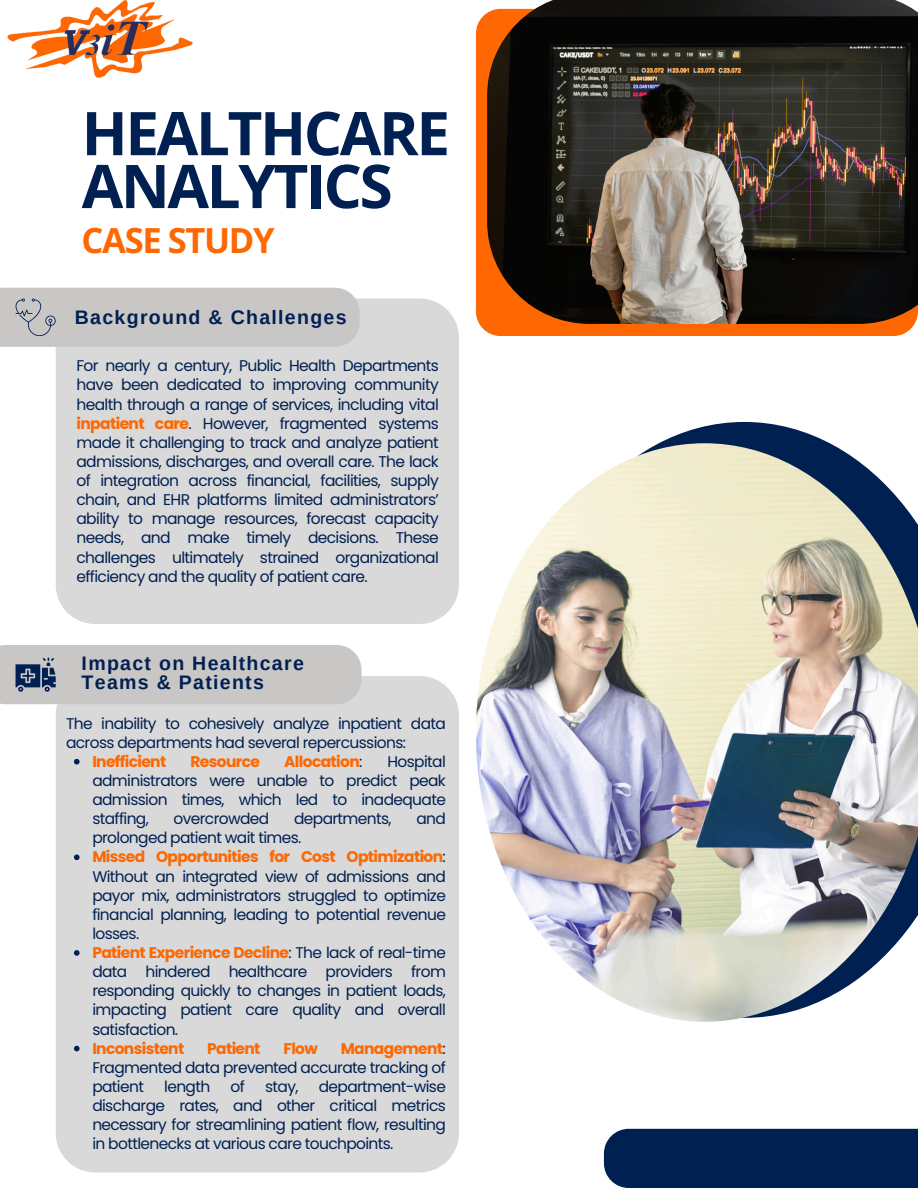
<style>
.page{position:relative;width:918px;height:1188px;background:#fff}
.page>*{position:absolute;margin:0;border:0;box-sizing:border-box;transform-origin:0 0}
.t1{font:700 60.3px/52.8px "Open Sans";letter-spacing:-.04em;color:#012052}
.t2{font:700 34.5px "Open Sans";letter-spacing:-.04em;color:#fe6701}
.t3{font:700 19.5px/19.2px "Arimo";letter-spacing:.065em;color:#012052}
.t4{font:15.45px/19.2px "Poppins";letter-spacing:-.04em;color:#012052;text-align:justify}
.t5{font:700 15.45px "Poppins";letter-spacing:-.04em;color:#fe6701}
.s1{font-weight:700;color:#fe6701}
.s2{font-weight:400;color:#012052}
</style>
<div class="page">
<div style="left:56px;top:299px;width:403px;height:325px;background:#d9d9d9"></div>
<div style="left:56px;top:676px;width:403px;height:496px;background:#d9d9d9;border-radius:39px"></div>
<svg style="left:659px;top:422px;width:170px;height:21px;fill:#012052"></svg>
<img style="left:476px;top:443px;width:442px;height:579px">
<div style="left:0;top:645px;width:362px;height:59px;background:#c9c6c6"></div>
<div style="left:0;top:288px;width:360px;height:59px;background:#c9c6c6"></div>
<img style="left:7px;top:0;width:186px;height:78px">
<div style="left:604px;top:1129px;width:314px;height:59px;background:#012052"></div>
<svg style="left:74px;top:759px;width:6px;height:6px"></svg>
<svg style="left:74px;top:855px;width:6px;height:5px"></svg>
<svg style="left:74px;top:950px;width:6px;height:6px"></svg>
<svg style="left:74px;top:1046px;width:6px;height:5px"></svg>
<div style="left:476px;top:9px;width:442px;height:327px;background:#fe6701;border-radius:25px"></div>
<img style="left:487px;top:0;width:431px;height:324px">
<h1 class="t1" style="left:82px;top:105px;width:370px">HEALTHCARE<br>ANALYTICS</h1>
<h2 class="t2" style="left:82px;top:216px;width:195px">CASE STUDY</h2>
<p class="t3" style="left:75px;top:307px;width:273px">Background &amp; Challenges</p>
<h3 class="t4" style="left:76px;top:356px;width:364px">For nearly a century, Public Health Departments have been dedicated to improving community health through a range of services, including vital <span class="s1">inpatient care</span>. However, fragmented systems made it challenging to track and analyze patient admissions, discharges, and overall care. The lack of integration across financial, facilities, supply chain, and EHR platforms limited administrators’ ability to manage resources, forecast capacity needs, and make timely decisions. These challenges ultimately strained organizational efficiency and the quality of patient care.</h3>
<p class="t3" style="left:82px;top:654px;width:224px">Impact on Healthcare<br>Teams &amp; Patients</p>
<p class="t4" style="left:66px;top:713px;width:381px">The inability to cohesively analyze inpatient data across departments had several repercussions:</p>
<p class="t5" style="left:92px;top:751px;width:76px">Inefficient</p>
<p class="t5" style="left:191px;top:751px;width:71px">Resource</p>
<p class="t5" style="left:284px;top:751px;width:80px">Allocation<span class="s2">:</span></p>
<p class="t4" style="left:92px;top:752px;width:355px;text-indent:295px">Hospital administrators were unable to predict peak admission times, which led to inadequate staffing,</p>
<p class="t4" style="left:174px;top:809px;width:97px">overcrowded</p>
<p class="t4" style="left:294px;top:809px;width:99px">departments,</p>
<p class="t4" style="left:416px;top:809px;width:31px">and</p>
<p class="t4" style="left:92px;top:828px;width:211px">prolonged patient wait times.</p>
<h3 class="t4" style="left:92px;top:847px;width:355px"><span class="s1">Missed Opportunities for Cost Optimization</span>:<br>Without an integrated view of admissions and payor mix, administrators struggled to optimize financial planning, leading to potential revenue losses.</h3>
<p class="t4" style="left:92px;top:943px;width:355px"><span class="s1">Patient Experience Decline</span>: The lack of real-time data hindered healthcare providers from responding quickly to changes in patient loads, impacting patient care quality and overall satisfaction.</p>
<p class="t5" style="left:92px;top:1037px;width:93px">Inconsistent</p>
<p class="t5" style="left:207px;top:1037px;width:55px">Patient</p>
<p class="t5" style="left:284px;top:1037px;width:36px">Flow</p>
<p class="t4" style="left:92px;top:1039px;width:355px;text-indent:248px"><span class="s1">Management</span>:<br>Fragmented data prevented accurate tracking of patient</p>
<p class="t4" style="left:164px;top:1077px;width:48px">length</p>
<p class="t4" style="left:231px;top:1077px;width:16px">of</p>
<p class="t4" style="left:265px;top:1077px;width:35px">stay,</p>
<p class="t4" style="left:92px;top:1077px;width:355px;text-indent:226px">department-wise discharge rates, and other critical metrics necessary for streamlining patient flow, resulting in bottlenecks at various care touchpoints.</p>
</div>
